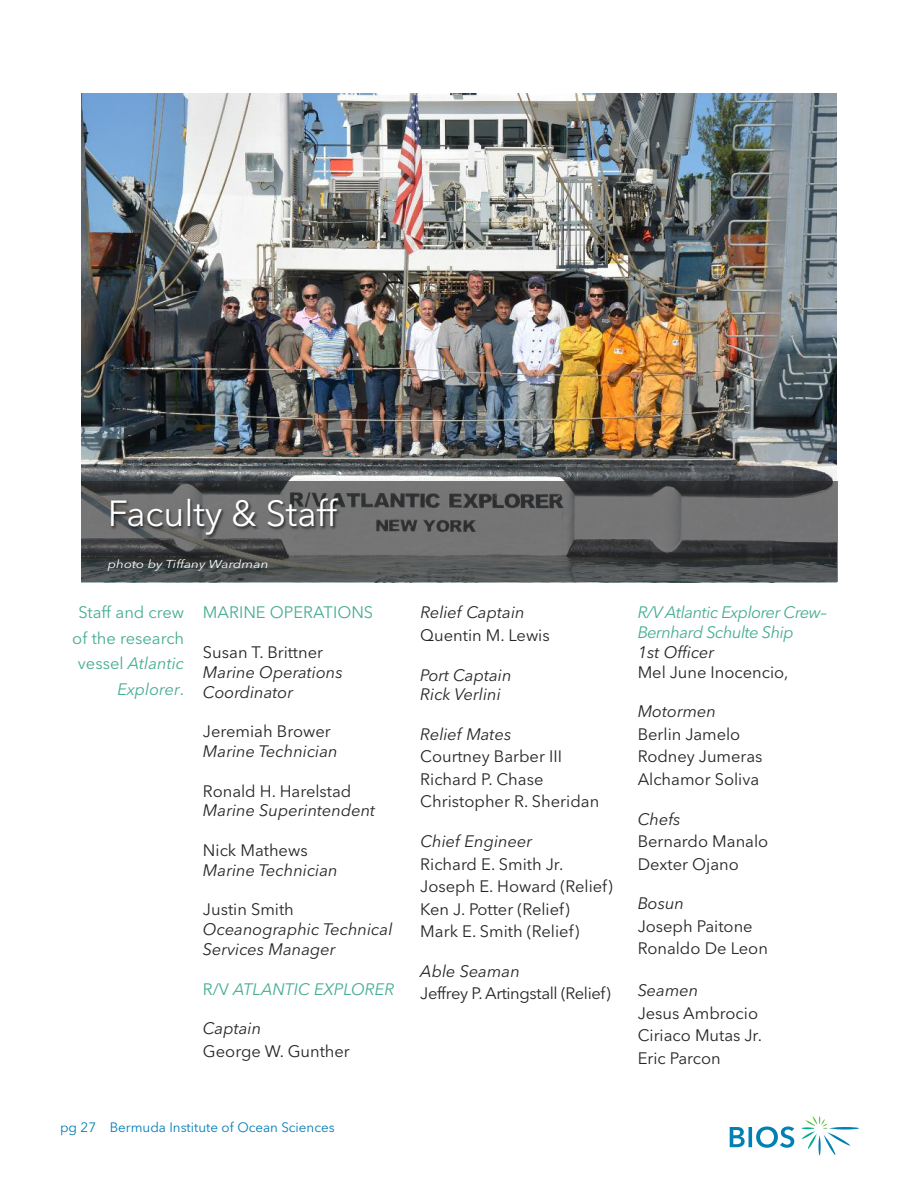
<style>
.page{position:relative;width:918px;height:1188px;background:#fff}
.page>*{position:absolute;margin:0;border:0;box-sizing:border-box;transform-origin:0 0}
.t1{font:36px "Avenir Next LT Pro";color:#fff}
.t2{font:16.5px/22.5px "Avenir Next LT Pro";color:#272526}
.t3{font:italic 16.5px/19.8px "Avenir Next LT Pro";color:#272526}
.t4{font:16.5px/25.5px "Avenir Next LT Pro";color:#46ac93;text-align:right}
.t5{font:italic 16.5px/19.8px "Avenir Next LT Pro";letter-spacing:-.03em;color:#46ac93}
.t6{font:16.5px "Avenir Next LT Pro";letter-spacing:-.025em;color:#272526}
.t7{font:italic 16.5px "Avenir Next LT Pro";color:#46ac93}
.t8{font:13.5px "Avenir Next LT Pro";color:#007fb8}
.t9{font:italic 11.4px "Avenir Next LT Pro";color:#fff;scale:1.18 1}
.s1{font-style:italic}
.s2{font-style:normal}
</style>
<div class="page">
<svg style="left:730px;top:1127px;width:64px;height:21px"></svg>
<svg style="left:801px;top:1116px;width:50px;height:39px"></svg>
<hr style="left:829px;top:1127px;width:30px;height:3px;background:#0080b3;border-radius:50%">
<img style="left:81px;top:94px;width:756px;height:388px">
<div style="left:81px;top:482px;width:756px;height:100px;background:#272526;opacity:.6"></div>
<img style="left:99px;top:491px;width:496px;height:79px">
<h1 class="t1" style="left:108px;top:501px;width:231px">Faculty &amp; Staff</h1>
<p class="t9" style="left:108px;top:560px;width:138px">photo by Tiffany Wardman</p>
<p class="t4" style="left:72px;top:602px;width:113px">Staff and crew of the research vessel <span class="s1">Atlantic<br>Explorer</span>.</p>
<p class="t4" style="left:203px;top:602px;width:172px">MARINE OPERATIONS</p>
<p class="t2" style="left:203px;top:643px;width:122px">Susan T. Brittner</p>
<p class="t3" style="left:203px;top:664px;width:141px">Marine Operations<br>Coordinator</p>
<p class="t2" style="left:203px;top:722px;width:129px">Jeremiah Brower</p>
<p class="t3" style="left:203px;top:743px;width:136px">Marine Technician</p>
<p class="t2" style="left:203px;top:782px;width:150px">Ronald H. Harelstad</p>
<p class="t3" style="left:203px;top:803px;width:174px">Marine Superintendent</p>
<p class="t2" style="left:203px;top:841px;width:106px">Nick Mathews</p>
<p class="t3" style="left:203px;top:862px;width:136px">Marine Technician</p>
<p class="t2" style="left:203px;top:900px;width:92px">Justin Smith</p>
<p class="t3" style="left:203px;top:922px;width:191px">Oceanographic Technical<br>Services Manager</p>
<p class="t7" style="left:203px;top:983px;width:193px"><span class="s2">R/V</span> ATLANTIC EXPLORER</p>
<p class="t3" style="left:203px;top:1021px;width:60px">Captain</p>
<p class="t2" style="left:203px;top:1042px;width:148px">George W. Gunther</p>
<p class="t8" style="left:60px;top:1123px;width:276px">pg 27 Bermuda Institute of Ocean Sciences</p>
<p class="t3" style="left:420px;top:605px;width:106px">Relief Captain</p>
<p class="t2" style="left:420px;top:626px;width:131px">Quentin M. Lewis</p>
<p class="t3" style="left:420px;top:667px;width:93px">Port Captain<br>Rick Verlini</p>
<p class="t3" style="left:420px;top:726px;width:93px">Relief Mates</p>
<p class="t2" style="left:420px;top:747px;width:180px">Courtney Barber III<br>Richard P. Chase<br>Christopher R. Sheridan</p>
<p class="t3" style="left:420px;top:833px;width:113px">Chief Engineer</p>
<p class="t2" style="left:420px;top:854px;width:194px">Richard E. Smith Jr.<br>Joseph E. Howard (Relief)<br>Ken J. Potter (Relief)<br>Mark E. Smith (Relief)</p>
<p class="t3" style="left:420px;top:963px;width:101px">Able Seaman</p>
<p class="t6" style="left:420px;top:987px;width:192px">Jeffrey P. Artingstall (Relief)</p>
<p class="t5" style="left:638px;top:605px;width:191px">R/VAtlantic Explorer Crew–<br>Bernhard Schulte Ship</p>
<p class="t3" style="left:638px;top:644px;width:78px">1st Officer</p>
<p class="t2" style="left:638px;top:663px;width:152px">Mel June Inocencio,</p>
<p class="t3" style="left:638px;top:704px;width:80px">Motormen</p>
<p class="t2" style="left:638px;top:725px;width:126px">Berlin Jamelo<br>Rodney Jumeras<br>Alchamor Soliva</p>
<p class="t3" style="left:638px;top:811px;width:44px">Chefs</p>
<p class="t2" style="left:638px;top:832px;width:132px">Bernardo Manalo<br>Dexter Ojano</p>
<p class="t3" style="left:638px;top:895px;width:48px">Bosun</p>
<p class="t2" style="left:638px;top:917px;width:132px">Joseph Paitone<br>Ronaldo De Leon</p>
<p class="t3" style="left:638px;top:983px;width:62px">Seamen</p>
<p class="t2" style="left:638px;top:1004px;width:126px">Jesus Ambrocio<br>Ciriaco Mutas Jr.<br>Eric Parcon</p>
</div>
